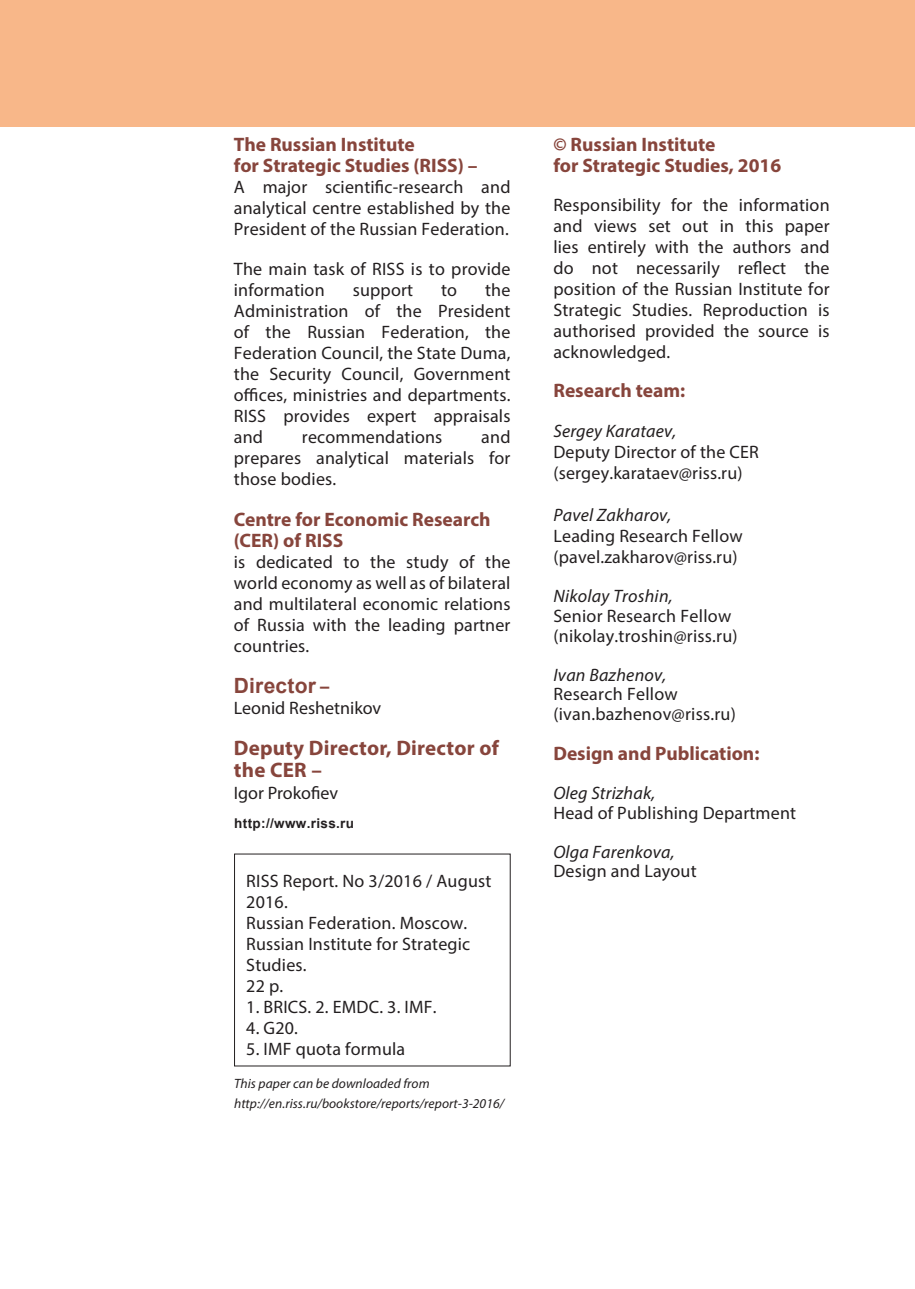
<style>
.page{position:relative;width:915px;height:1289px;background:#fff}
.page>*{position:absolute;margin:0;border:0;box-sizing:border-box;transform-origin:0 0}
.мини-_заголовки_на_с{font:700 21px/22.5px "Myriad Pro";letter-spacing:.01em;color:#87453c}
.мини-_заголовки_на_с-2{font:700 21px "Arial";letter-spacing:.01em;color:#87453c}
.мини-_заголовки_на_с-3{font:700 19.5px "Myriad Pro";color:#87453c}
._08_текст_вых__дан{font:18px/21px "Myriad Pro";letter-spacing:.01em;color:#231f20}
.стр_2_данные{font:18px "Myriad Pro";color:#231f20}
._08_текст_вых__дан-2{font:italic 18px "Myriad Pro";letter-spacing:.01em;color:#231f20}
._14_Основной_текст{font:italic 13.5px "Myriad Pro";letter-spacing:.005em;color:#231f20}
.t1{font:700 13.5px "Arial";letter-spacing:.025em;color:#231f20}
.s1{font-family:"Myriad Pro"}
.s2{font-style:italic}
</style>
<div class="page">
<div style="left:0;top:0;width:914px;height:126px;background:#f8b789"></div>
<p class="мини-_заголовки_на_с-3" style="left:234px;top:131px;width:182px">The Russian Institute</p>
<p class="мини-_заголовки_на_с-3" style="left:234px;top:152px;width:245px">for Strategic Studies (RISS) –</p>
<p class="_08_текст_вых__дан" style="left:234px;top:176px;width:278px;text-align:justify">A major scientific-research and analytical centre established by the President of the Russian Federation.</p>
<p class="_08_текст_вых__дан" style="left:234px;top:258px;width:278px">The main task of RISS is to provide information</p>
<p class="_08_текст_вых__дан" style="left:234px;top:279px;width:278px;text-align:justify;text-indent:251px">the Administration of the President of the Russian Federation, the Federation Council, the State Duma, the Security Council, Government offices, ministries and departments.<br>RISS provides expert appraisals and</p>
<p class="_08_текст_вых__дан" style="left:352px;top:279px;width:62px">support</p>
<p class="_08_текст_вых__дан" style="left:441px;top:279px;width:18px">to</p>
<p class="_08_текст_вых__дан" style="left:234px;top:426px;width:278px;text-align:justify;text-indent:247px">and prepares analytical materials for those bodies.</p>
<p class="мини-_заголовки_на_с-3" style="left:234px;top:506px;width:258px">Centre for Economic Research</p>
<p class="мини-_заголовки_на_с-3" style="left:234px;top:527px;width:111px">(CER) of RISS</p>
<p class="_08_текст_вых__дан" style="left:234px;top:551px;width:278px;text-align:justify">is dedicated to the study of the world economy as well as of bilateral and multilateral economic relations of Russia with the leading partner countries.</p>
<p class="мини-_заголовки_на_с-2" style="left:234px;top:671px;width:98px">Director <span class="s1">–</span></p>
<p class="стр_2_данные" style="left:234px;top:697px;width:149px">Leonid Reshetnikov</p>
<p class="мини-_заголовки_на_с" style="left:234px;top:735px;width:266px">Deputy Director, Director of the CER –</p>
<p class="стр_2_данные" style="left:234px;top:782px;width:106px">Igor Prokofiev</p>
<p class="_08_текст_вых__дан" style="left:302px;top:426px;width:142px">recommendations</p>
<p class="t1" style="left:234px;top:814px;width:121px">http://www.riss.ru</p>
<p class="_08_текст_вых__дан" style="left:246px;top:870px;width:246px">RISS Report. No 3/2016 / August<br>2016.<br>Russian Federation. Moscow.</p>
<p class="_08_текст_вых__дан" style="left:246px;top:933px;width:225px">Russian Institute for Strategic<br>Studies.</p>
<p class="_08_текст_вых__дан" style="left:246px;top:975px;width:38px">22 p.</p>
<p class="_08_текст_вых__дан" style="left:246px;top:996px;width:191px">1. BRICS. 2. EMDC. 3. IMF.</p>
<p class="_08_текст_вых__дан" style="left:246px;top:1017px;width:53px">4. G20.</p>
<p class="_08_текст_вых__дан" style="left:246px;top:1038px;width:160px">5. IMF quota formula</p>
<p class="_14_Основной_текст" style="left:234px;top:1075px;width:197px">This paper can be downloaded from</p>
<p class="_14_Основной_текст" style="left:234px;top:1094px;width:271px">http://en.riss.ru/bookstore/reports/report-3-2016/</p>
<p class="мини-_заголовки_на_с-3" style="left:553px;top:131px;width:163px">© Russian Institute</p>
<p class="мини-_заголовки_на_с-3" style="left:553px;top:152px;width:229px">for Strategic Studies, 2016</p>
<p class="_08_текст_вых__дан" style="left:553px;top:194px;width:278px;text-align:justify">Responsibility for the information and views set out in this paper lies entirely with the authors and do not necessarily reflect the position of the Russian Institute for Strategic Studies. Reproduction is authorised provided the source is acknowledged.</p>
<p class="мини-_заголовки_на_с-3" style="left:553px;top:377px;width:133px">Research team:</p>
<p class="_08_текст_вых__дан" style="left:553px;top:420px;width:207px"><span class="s2">Sergey Karataev,<br></span>Deputy Director of the CER (sergey.karataev@riss.ru)</p>
<p class="_08_текст_вых__дан" style="left:553px;top:504px;width:191px"><span class="s2">Pavel Zakharov,<br></span>Leading Research Fellow</p>
<p class="_08_текст_вых__дан" style="left:553px;top:546px;width:185px">(pavel.zakharov@riss.ru)</p>
<p class="_08_текст_вых__дан" style="left:553px;top:586px;width:179px;line-height:19.5px"><span class="s2">Nikolay Troshin,<br></span>Senior Research Fellow</p>
<p class="_08_текст_вых__дан" style="left:553px;top:624px;width:186px">(nikolay.troshin@riss.ru)</p>
<p class="_08_текст_вых__дан" style="left:553px;top:664px;width:126px;line-height:19.5px"><span class="s2">Ivan Bazhenov,<br></span>Research Fellow</p>
<p class="_08_текст_вых__дан" style="left:553px;top:702px;width:184px">(ivan.bazhenov@riss.ru)</p>
<p class="мини-_заголовки_на_с-3" style="left:553px;top:740px;width:207px">Design and Publication:</p>
<p class="_08_текст_вых__дан" style="left:553px;top:783px;width:244px;line-height:19.5px"><span class="s2">Oleg Strizhak,<br></span>Head of Publishing Department</p>
<p class="_08_текст_вых__дан-2" style="left:553px;top:840px;width:123px">Olga Farenkova,</p>
<p class="_08_текст_вых__дан" style="left:553px;top:860px;width:145px">Design and Layout</p>
</div>
